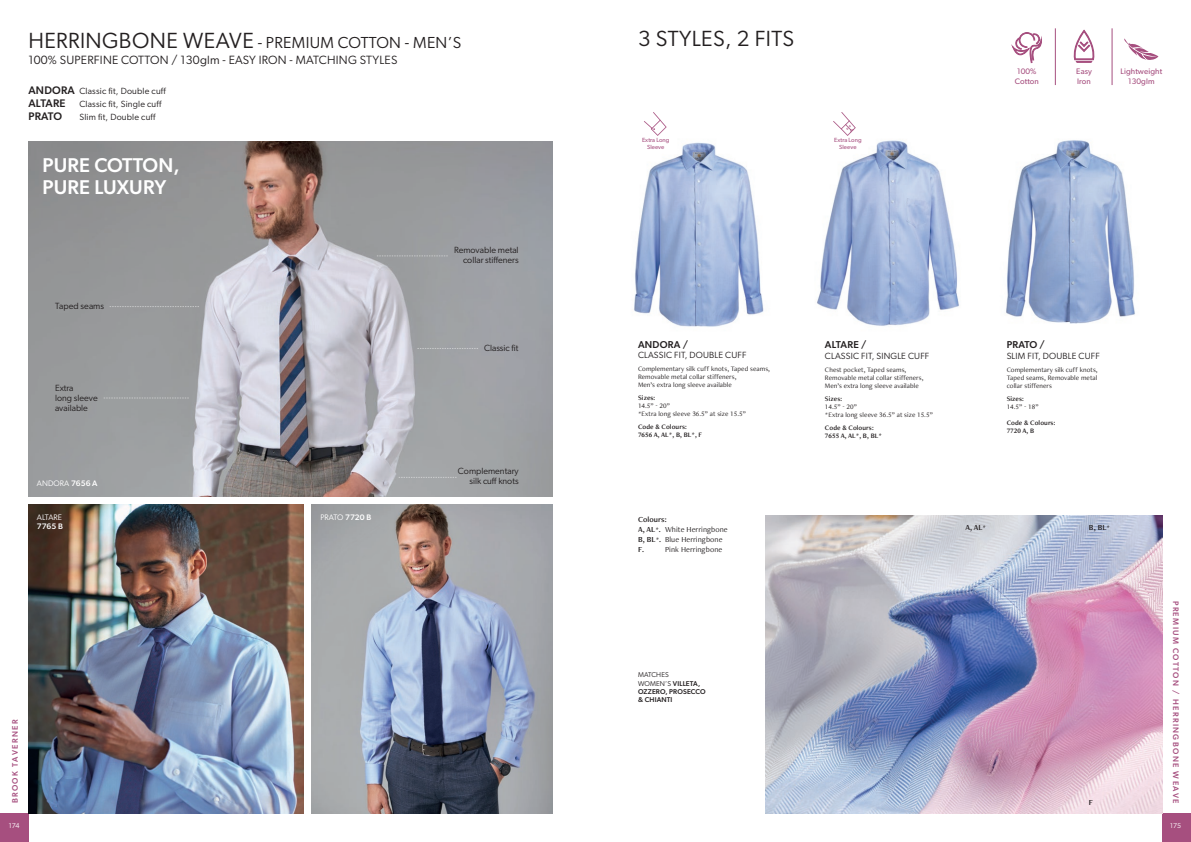
<style>
.page{position:relative;width:1191px;height:842px;background:#fff}
.page>*{position:absolute;margin:0;border:0;box-sizing:border-box;transform-origin:0 0}
.t1{font:22px "Gibson";letter-spacing:.02em;color:#231f20}
.t2{font:500 20px "Gibson";letter-spacing:.01em;color:#fff}
.t3{font:16px "Gibson";letter-spacing:.02em;color:#231f20}
.t4{font:12px "Gibson";letter-spacing:.02em;color:#231f20}
.t5{font:500 11px "Gibson";letter-spacing:.02em;color:#231f20}
.t6{font:500 10px "Gibson";letter-spacing:.02em;color:#231f20}
.t7{font:9px/10px "Gibson";letter-spacing:.01em;color:#231f20;text-align:right}
.t8{font:8px "Freight Neo Pro";letter-spacing:.01em;color:#231f20}
.t9{font:500 8px "Gibson";letter-spacing:.17em;color:#a64f7f}
.t10{font:8px/10px "Gibson";letter-spacing:.01em;color:#a64f7f}
.t11{font:8px "Gibson";letter-spacing:.01em;color:#fff}
.t12{font:8px "Freight Neo Pro Semi";letter-spacing:.01em;color:#231f20}
.t13{font:500 8px "Gibson";color:#fff}
.t14{font:7px/8px "Freight Neo Pro";letter-spacing:.01em;color:#231f20}
.t15{font:7px "Freight Neo Pro Semi";letter-spacing:.01em;color:#231f20}
.t16{font:500 7px "Gibson";letter-spacing:.02em;color:#231f20}
.t17{font:7px "Gibson";letter-spacing:.02em;color:#231f20}
.t18{font:7px "Gibson";letter-spacing:-.01em;color:#fff}
.t19{font:6px/7px "Gibson";letter-spacing:.01em;color:#a64f7f;text-align:center}
.s1{font-size:22px}
.s2{font-weight:500;font-size:11px}
.s3{font-weight:500}
.s4{font-family:"Freight Neo Pro Semi"}
.s5{font-family:"Freight Neo Pro Semi";font-size:7px}
.s6{font-size:7px}
.s7{font-weight:400}
</style>
<div class="page">
<div style="left:0;top:814px;width:28px;height:28px;background:#a64f7f"></div>
<div style="left:1162px;top:814px;width:29px;height:28px;background:#a64f7f"></div>
<img style="left:28px;top:142px;width:525px;height:354px">
<img style="left:28px;top:505px;width:275px;height:309px">
<img style="left:1006px;top:140px;width:129px;height:184px">
<img style="left:817px;top:140px;width:142px;height:186px">
<img style="left:312px;top:505px;width:241px;height:309px">
<img style="left:765px;top:516px;width:397px;height:298px">
<img style="left:634px;top:142px;width:130px;height:185px">
<svg style="left:833px;top:112px;width:22px;height:24px"></svg>
<svg style="left:644px;top:112px;width:22px;height:24px"></svg>
<svg style="left:377px;top:256px;width:71px;height:1px"></svg>
<svg style="left:104px;top:398px;width:85px;height:1px"></svg>
<svg style="left:110px;top:306px;width:89px;height:1px"></svg>
<svg style="left:399px;top:477px;width:57px;height:1px"></svg>
<svg style="left:417px;top:348px;width:61px;height:1px"></svg>
<svg style="left:1073px;top:29px;width:22px;height:34px"></svg>
<svg style="left:1011px;top:32px;width:30px;height:31px"></svg>
<hr style="left:1055px;top:28px;width:1px;height:57px;background:#a64f7f">
<hr style="left:1111px;top:28px;width:1px;height:57px;background:#a64f7f">
<svg style="left:1124px;top:38px;width:34px;height:22px"></svg>
<p class="t3" style="left:28px;top:32px;width:434px"><span class="s1">HERRINGBONE WEAVE</span> - PREMIUM COTTON - MEN’S</p>
<p class="t4" style="left:28px;top:52px;width:370px">100% SUPERFINE COTTON / 130glm - EASY IRON - MATCHING STYLES</p>
<p class="t7" style="left:28px;top:86px;width:139px"><span class="s2">ANDORA</span> Classic fit, Double cuff</p>
<p class="t5" style="left:28px;top:96px;width:39px">ALTARE</p>
<p class="t7" style="left:79px;top:99px;width:83px">Classic fit, Single cuff</p>
<p class="t5" style="left:28px;top:109px;width:35px">PRATO</p>
<p class="t7" style="left:79px;top:112px;width:77px">Slim fit, Double cuff</p>
<p class="t2" style="left:43px;top:153px;width:139px">PURE COTTON,</p>
<p class="t2" style="left:43px;top:175px;width:125px">PURE LUXURY</p>
<p class="t7" style="left:55px;top:301px;width:51px">Taped seams</p>
<p class="t7" style="left:55px;top:382px;width:44px;text-align:left">Extra<br>long sleeve available</p>
<p class="t11" style="left:37px;top:478px;width:62px">ANDORA <span class="s3">7656 A</span></p>
<p class="t11" style="left:37px;top:512px;width:27px">ALTARE</p>
<p class="t13" style="left:37px;top:521px;width:28px">7765 B</p>
<p class="t11" style="left:320px;top:512px;width:52px">PRATO <span class="s3">7720 B</span></p>
<p class="t7" style="left:454px;top:245px;width:66px">Removable metal collar stiffeners</p>
<p class="t7" style="left:484px;top:343px;width:36px">Classic fit</p>
<p class="t7" style="left:458px;top:466px;width:62px">Complementary silk cuff knots</p>
<p class="t1" style="left:638px;top:25px;width:157px">3 STYLES, 2 FITS</p>
<p class="t19" style="left:642px;top:136px;width:29px">Extra Long<br>Sleeve</p>
<p class="t19" style="left:834px;top:137px;width:29px">Extra Long<br>Sleeve</p>
<p class="t10" style="left:1014px;top:67px;width:26px">100%<br>Cotton</p>
<p class="t10" style="left:1076px;top:67px;width:17px">Easy</p>
<p class="t10" style="left:1077px;top:77px;width:15px">Iron</p>
<p class="t10" style="left:1120px;top:67px;width:43px">Lightweight</p>
<p class="t10" style="left:1128px;top:77px;width:28px">130glm</p>
<p class="t6" style="left:638px;top:339px;width:51px">ANDORA /</p>
<p class="t7" style="left:638px;top:350px;width:110px">CLASSIC FIT, DOUBLE CUFF</p>
<p class="t14" style="left:638px;top:365px;width:133px">Complementary silk cuff knots, Taped seams,<br>Removable metal collar stiffeners,<br>Men’s extra long sleeve available</p>
<p class="t15" style="left:638px;top:393px;width:19px">Sizes:</p>
<p class="t14" style="left:638px;top:402px;width:33px">14.5” - 20”</p>
<p class="t14" style="left:638px;top:410px;width:109px">*Extra long sleeve 36.5” at size 15.5”</p>
<p class="t15" style="left:638px;top:422px;width:50px">Code &amp; Colours:</p>
<p class="t15" style="left:638px;top:430px;width:66px">7656 A, AL*, B, BL*, F</p>
<p class="t12" style="left:638px;top:514px;width:30px">Colours:</p>
<p class="t8" style="left:638px;top:524px;width:91px"><span class="s4">A, AL</span><span class="s5">*</span><span class="s4">.</span> White Herringbone</p>
<p class="t8" style="left:638px;top:534px;width:86px"><span class="s4">B, BL</span><span class="s5">*</span><span class="s4">.</span> Blue Herringbone</p>
<p class="t12" style="left:638px;top:544px;width:8px">F.</p>
<p class="t8" style="left:665px;top:544px;width:59px">Pink Herringbone</p>
<p class="t6" style="left:825px;top:339px;width:43px">ALTARE /</p>
<p class="t7" style="left:825px;top:351px;width:106px">CLASSIC FIT, SINGLE CUFF</p>
<p class="t14" style="left:825px;top:366px;width:100px">Chest pocket, Taped seams,<br>Removable metal collar stiffeners,<br>Men’s extra long sleeve available</p>
<p class="t15" style="left:825px;top:394px;width:19px">Sizes:</p>
<p class="t14" style="left:825px;top:403px;width:33px">14.5” - 20”</p>
<p class="t14" style="left:825px;top:411px;width:109px">*Extra long sleeve 36.5” at size 15.5”</p>
<p class="t15" style="left:825px;top:423px;width:50px">Code &amp; Colours:</p>
<p class="t15" style="left:825px;top:431px;width:58px">7655 A, AL*, B, BL*</p>
<p class="t6" style="left:1006px;top:339px;width:40px">PRATO /</p>
<p class="t7" style="left:1006px;top:351px;width:95px">SLIM FIT, DOUBLE CUFF</p>
<p class="t14" style="left:1006px;top:366px;width:93px;text-align:justify">Complementary silk cuff knots, Taped seams, Removable metal collar stiffeners</p>
<p class="t15" style="left:1006px;top:394px;width:19px">Sizes:</p>
<p class="t14" style="left:1006px;top:403px;width:33px">14.5” - 18”</p>
<p class="t15" style="left:1006px;top:418px;width:50px">Code &amp; Colours:</p>
<p class="t15" style="left:1006px;top:426px;width:29px">7720 A, B</p>
<p class="t12" style="left:965px;top:522px;width:22px">A, AL<span class="s6">*</span></p>
<p class="t12" style="left:1089px;top:522px;width:23px">B, BL<span class="s6">*</span></p>
<p class="t9" style="left:1180px;top:601px;width:204px;rotate:90deg">PREMIUM COTTON / HERRINGBONE WEAVE</p>
<p class="t17" style="left:638px;top:671px;width:32px">MATCHES</p>
<p class="t16" style="left:638px;top:679px;width:64px"><span class="s7">WOMEN’S</span> VILLETA,</p>
<p class="t16" style="left:638px;top:687px;width:69px">OZZERO, PROSECCO</p>
<p class="t16" style="left:638px;top:695px;width:36px">&amp; CHIANTI</p>
<p class="t9" style="left:10px;top:803px;width:85px;rotate:-90deg">BROOK TAVERNER</p>
<p class="t18" style="left:9px;top:822px;width:12px">174</p>
<p class="t18" style="left:1170px;top:822px;width:12px">175</p>
<p class="t12" style="left:1089px;top:797px;width:6px">F</p>
</div>
